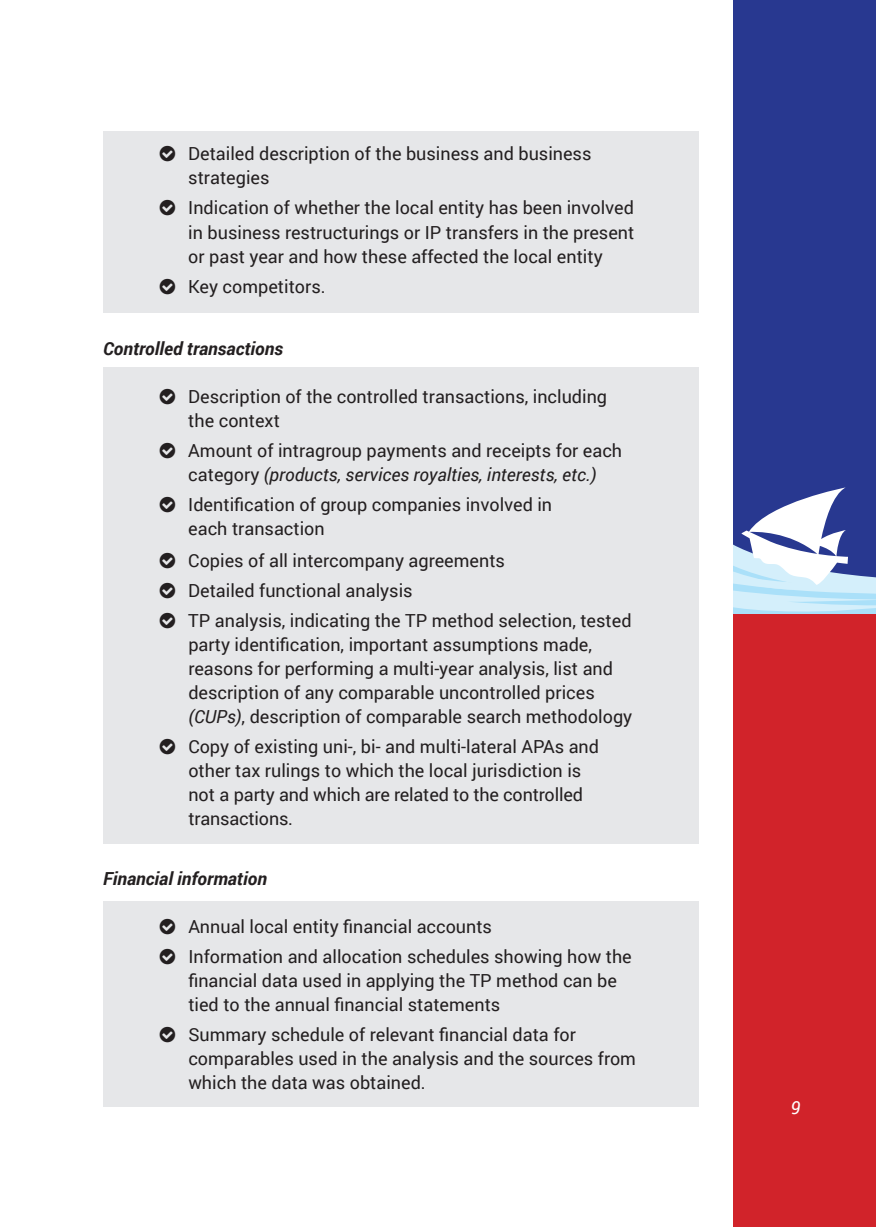
<style>
.page{position:relative;width:876px;height:1227px;background:#fff}
.page>*{position:absolute;margin:0;border:0;box-sizing:border-box;transform-origin:0 0}
.t1{font:18px/24px "Roboto";color:#231f20}
.t2{font:italic 700 18px "Roboto";color:#231f20}
.t3{font:italic 18px "Roboto";color:#fff}
.s1{font-style:italic}
</style>
<div class="page">
<div style="left:732px;top:613px;width:143px;height:614px;background:#d1232a"></div>
<div style="left:732px;top:0;width:143px;height:613px;background:#283890"></div>
<svg style="left:732px;top:350px;width:143px;height:263px"></svg>
<div style="left:103px;top:131px;width:595px;height:182px;background:#e6e7e9"></div>
<div style="left:103px;top:367px;width:595px;height:476px;background:#e6e7e9"></div>
<div style="left:103px;top:901px;width:595px;height:205px;background:#e6e7e9"></div>
<p class="t1" style="left:188px;top:141px;width:404px">Detailed description of the business and business strategies</p>
<p class="t1" style="left:188px;top:195px;width:447px;text-align:justify">Indication of whether the local entity has been involved in business restructurings or IP transfers in the present or past year and how these affected the local entity</p>
<p class="t1" style="left:188px;top:273px;width:139px">Key competitors.</p>
<p class="t2" style="left:103px;top:335px;width:181px">Controlled transactions</p>
<p class="t1" style="left:188px;top:383px;width:420px">Description of the controlled transactions, including the context</p>
<p class="t1" style="left:188px;top:437px;width:435px">Amount of intragroup payments and receipts for each category <span class="s1">(products, services royalties, interests, etc.)</span></p>
<p class="t1" style="left:188px;top:491px;width:365px">Identification of group companies involved in each transaction</p>
<p class="t1" style="left:188px;top:544px;width:444px;line-height:30px">Copies of all intercompany agreements<br>Detailed functional analysis<br>TP analysis, indicating the TP method selection, tested</p>
<p class="t1" style="left:188px;top:631px;width:445px">party identification, important assumptions made, reasons for performing a multi-year analysis, list and description of any comparable uncontrolled prices <span class="s1">(CUPs)</span>, description of comparable search methodology</p>
<p class="t1" style="left:188px;top:733px;width:412px">Copy of existing uni-, bi- and multi-lateral APAs and other tax rulings to which the local jurisdiction is not a party and which are related to the controlled transactions.</p>
<p class="t2" style="left:103px;top:865px;width:165px">Financial information</p>
<p class="t1" style="left:188px;top:910px;width:445px;line-height:30px">Annual local entity financial accounts<br>Information and allocation schedules showing how the</p>
<p class="t1" style="left:188px;top:967px;width:430px">financial data used in applying the TP method can be tied to the annual financial statements</p>
<p class="t1" style="left:188px;top:1021px;width:449px">Summary schedule of relevant financial data for comparables used in the analysis and the sources from which the data was obtained.</p>
<p class="t3" style="left:790px;top:1095px;width:11px">9</p>
</div>
